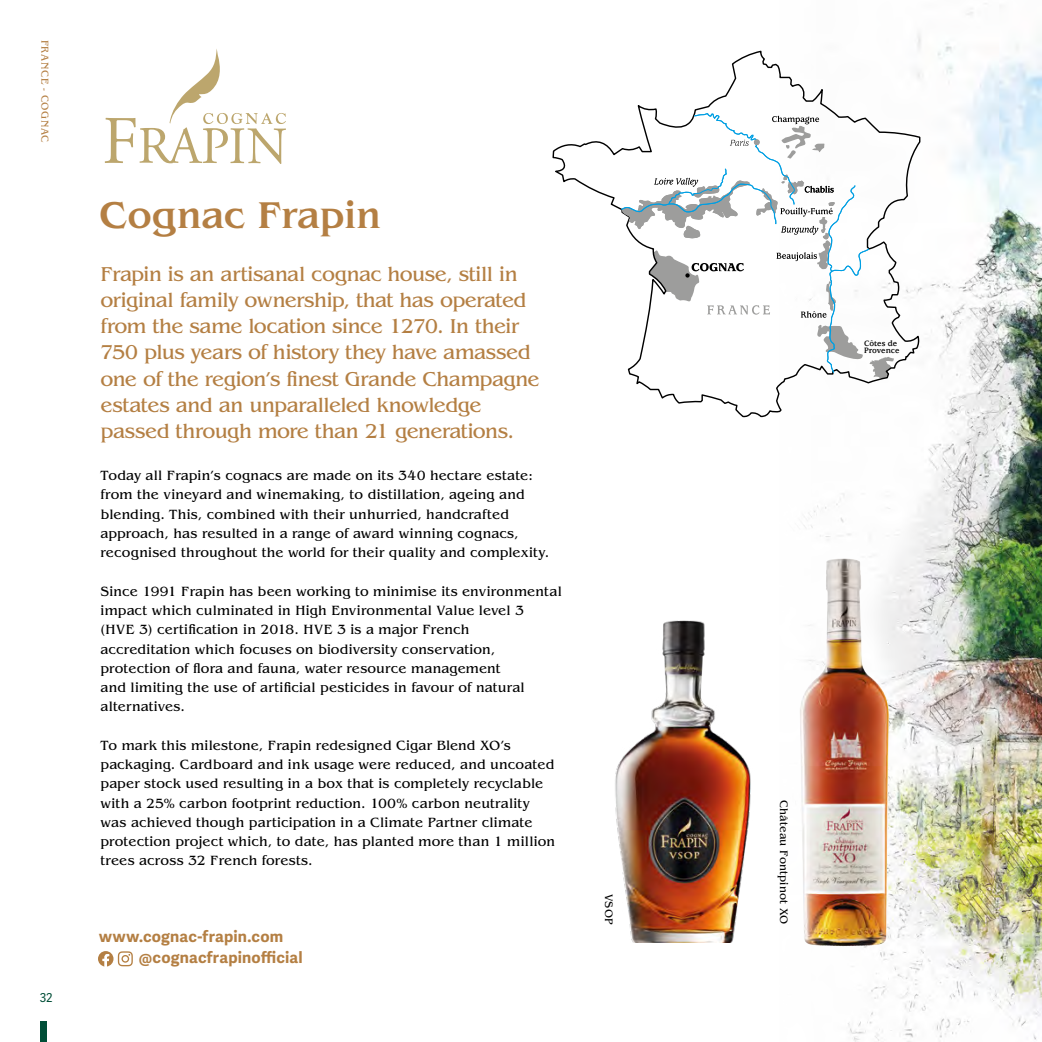
<style>
.page{position:relative;width:1042px;height:1042px;background:#fff}
.page>*{position:absolute;margin:0;border:0;box-sizing:border-box;transform-origin:0 0}
.t1{font:500 38.5px "Benguiat Pro ITC";letter-spacing:-.005em;color:#b47f43}
.t2{font:21px/26.2px "Benguiat Pro ITC";letter-spacing:-.025em;color:#b47f43}
.t3{font:700 15.75px/21px "Adelle Sans";letter-spacing:.01em;color:#b47f43}
.t4{font:14px/19.2px "Benguiat Pro ITC";letter-spacing:.01em;color:#000}
.t5{font:12.25px "Adelle Sans";color:#004e37}
.t6{font:11.38px "Benguiat Pro ITC";letter-spacing:.01em;color:#000}
.t7{font:10.5px "Benguiat Pro ITC";letter-spacing:.055em;color:#b47f43}
.t8{font:700 8.58px/7.7px "Usherwood";color:#000}
</style>
<div class="page">
<svg style="left:105px;top:49px;width:181px;height:115px"></svg>
<div style="left:40px;top:1021px;width:6px;height:21px;background:#004e37"></div>
<svg style="left:98px;top:951px;width:35px;height:15px"></svg>
<img style="left:804px;top:3px;width:238px;height:1039px">
<img style="left:615px;top:620px;width:136px;height:323px">
<img style="left:800px;top:558px;width:90px;height:388px">
<svg style="left:552px;top:51px;width:368px;height:366px"></svg>
<svg style="left:620px;top:112px;width:274px;height:266px"></svg>
<p class="t7" style="left:51px;top:40px;width:105px;rotate:90deg">FRANCE - COGNAC</p>
<p class="t5" style="left:40px;top:990px;width:14px">32</p>
<h1 class="t1" style="left:99px;top:193px;width:284px">Cognac Frapin</h1>
<p class="t2" style="left:100px;top:261px;width:441px">Frapin is an artisanal cognac house, still in original family ownership, that has operated from the same location since 1270. In their 750 plus years of history they have amassed one of the region’s finest Grande Champagne estates and an unparalleled knowledge passed through more than 21 generations.</p>
<p class="t4" style="left:100px;top:466px;width:450px">Today all Frapin’s cognacs are made on its 340 hectare estate: from the vineyard and winemaking, to distillation, ageing and blending. This, combined with their unhurried, handcrafted approach, has resulted in a range of award winning cognacs, recognised throughout the world for their quality and complexity.</p>
<p class="t4" style="left:100px;top:582px;width:463px">Since 1991 Frapin has been working to minimise its environmental impact which culminated in High Environmental Value level 3<br>(HVE 3) certification in 2018. HVE 3 is a major French accreditation which focuses on biodiversity conservation, protection of flora and fauna, water resource management<br>and limiting the use of artificial pesticides in favour of natural alternatives.</p>
<p class="t4" style="left:100px;top:736px;width:456px">To mark this milestone, Frapin redesigned Cigar Blend XO’s packaging. Cardboard and ink usage were reduced, and uncoated paper stock used resulting in a box that is completely recyclable with a 25% carbon footprint reduction. 100% carbon neutrality was achieved though participation in a Climate Partner climate protection project which, to date, has planted more than 1 million trees across 32 French forests.</p>
<p class="t3" style="left:139px;top:926px;width:165px;text-indent:-40px">www.cognac-frapin.com @cognacfrapinofficial</p>
<p class="t6" style="left:615px;top:893px;width:32px;rotate:90deg">VSOP</p>
<p class="t8" style="left:864px;top:339px;width:37px">Côtes de<br>Provence</p>
<p class="t6" style="left:790px;top:800px;width:126px;rotate:90deg">Château Fontpinot XO</p>
</div>
